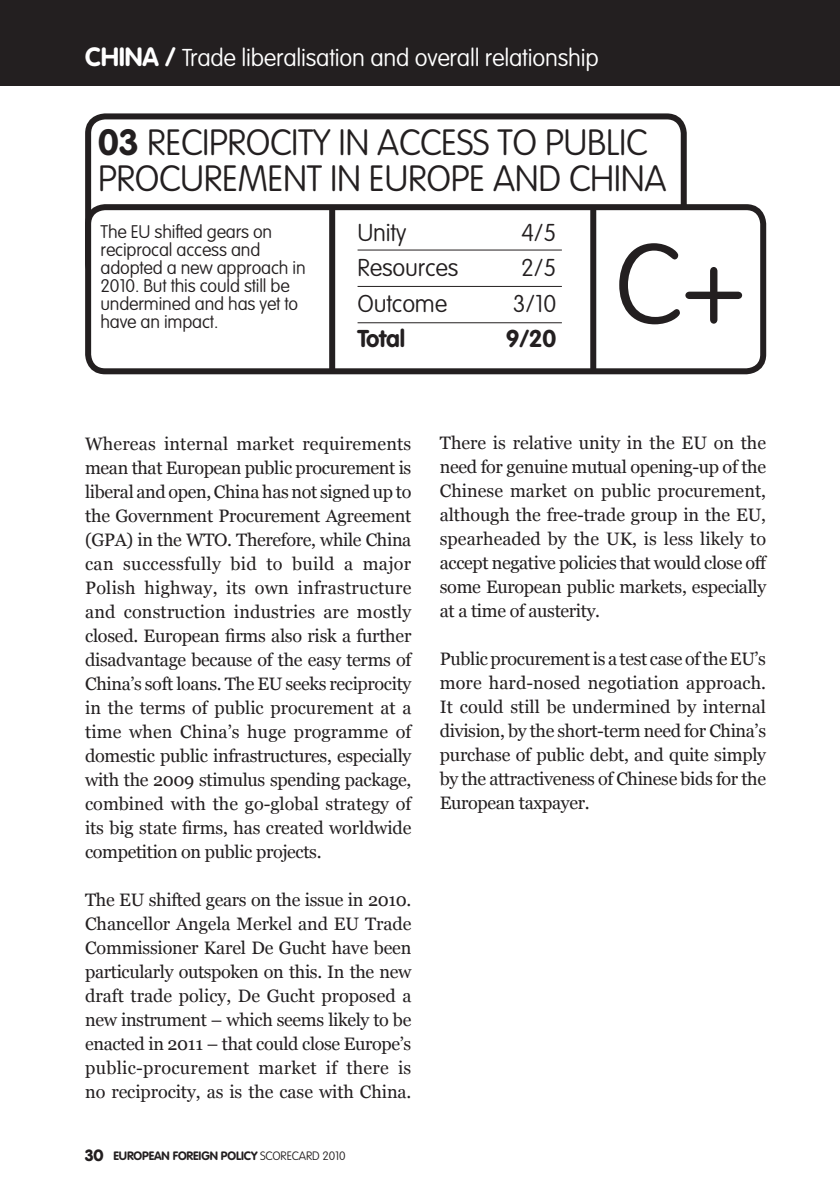
<style>
.page{position:relative;width:840px;height:1191px;background:#fff}
.page>*{position:absolute;margin:0;border:0;box-sizing:border-box;transform-origin:0 0}
.t1{font:100 112px "VAG Rounded";color:#231f20}
.t2{font:100 36px/36px "VAG Rounded";letter-spacing:-.01em;color:#231f20}
.t3{font:100 24px "VAG Rounded";letter-spacing:-.01em;color:#fff}
.t4{font:100 24px "VAG Rounded";letter-spacing:-.01em;color:#231f20}
.t5{font:700 24px "VAG Rounded";letter-spacing:-.01em;color:#231f20}
.t6{font:18px/24px "Georgia";letter-spacing:-.02em;color:#231f20;text-align:justify}
.t7{font:100 18px/18px "VAG Rounded";letter-spacing:-.01em;color:#231f20}
.t8{font:700 12px "VAG Rounded";letter-spacing:-.01em;color:#231f20}
.s1{font-weight:700;font-size:26px}
.s2{font-weight:700}
.s3{font-weight:900;font-size:16px}
.s4{font-weight:100}
</style>
<div class="page">
<div style="left:0;top:0;width:839px;height:85px;background:#231f20"></div>
<hr style="left:839px;top:0;width:1px;height:85px;background:#231f20">
<div style="left:85px;top:113px;width:601px;height:170px;border:6px solid #231f20;border-radius:17px"></div>
<div style="left:88px;top:207px;width:674px;height:164px;background:#fff;border-radius:17px"></div>
<div style="left:85px;top:204px;width:680px;height:170px;border:6px solid #231f20;border-radius:17px"></div>
<div style="left:590px;top:207px;width:6px;height:165px;background:#231f20"></div>
<div style="left:329px;top:207px;width:6px;height:165px;background:#231f20"></div>
<hr style="left:357px;top:249px;width:204px;height:1px;background:#231f20">
<hr style="left:357px;top:286px;width:204px;height:1px;background:#231f20">
<hr style="left:357px;top:322px;width:204px;height:1px;background:#231f20">
<h3 class="t3" style="left:85px;top:44px;width:515px"><span class="s1">CHINA /</span> Trade liberalisation and overall relationship</h3>
<h2 class="t2" style="left:98px;top:124px;width:569px"><span class="s2">03</span> RECIPROCITY IN ACCESS TO PUBLIC<br>PROCUREMENT IN EUROPE AND CHINA</h2>
<h3 class="t4" style="left:357px;top:219px;width:50px">Unity</h3>
<h3 class="t4" style="left:521px;top:219px;width:37px">4/5</h3>
<h3 class="t4" style="left:357px;top:254px;width:102px">Resources</h3>
<h3 class="t4" style="left:521px;top:254px;width:37px">2/5</h3>
<h3 class="t4" style="left:357px;top:289px;width:91px">Outcome</h3>
<h3 class="t4" style="left:512px;top:289px;width:45px">3/10</h3>
<h3 class="t5" style="left:357px;top:324px;width:49px">Total</h3>
<h3 class="t5" style="left:505px;top:324px;width:52px">9/20</h3>
<p class="t7" style="left:100px;top:223px;width:206px">The EU shifted gears on reciprocal access and adopted a new approach in<br>2010. But this could still be undermined and has yet to have an impact.</p>
<h1 class="t1" style="left:614px;top:220px;width:134px">C+</h1>
<p class="t6" style="left:85px;top:432px;width:327px">Whereas internal market requirements mean that European public procurement is liberal and open, China has not signed up to the Government Procurement Agreement (GPA) in the WTO. Therefore, while China can successfully bid to build a major Polish highway, its own infrastructure and construction industries are mostly closed. European firms also risk a further disadvantage because of the easy terms of China’s soft loans. The EU seeks reciprocity in the terms of public procurement at a time when China’s huge programme of domestic public infrastructures, especially with the 2009 stimulus spending package, combined with the go-global strategy of its big state firms, has created worldwide competition on public projects.</p>
<p class="t6" style="left:85px;top:887px;width:328px">The EU shifted gears on the issue in 2010.<br>Chancellor Angela Merkel and EU Trade Commissioner Karel De Gucht have been particularly outspoken on this. In the new draft trade policy, De Gucht proposed a new instrument – which seems likely to be enacted in 2011 – that could close Europe’s public-procurement market if there is no reciprocity, as is the case with China.</p>
<p class="t8" style="left:85px;top:1148px;width:262px"><span class="s3">30</span> EUROPEAN FOREIGN POLICY <span class="s4">SCORECARD 2010</span></p>
<p class="t6" style="left:439px;top:431px;width:327px">There is relative unity in the EU on the need for genuine mutual opening-up of the Chinese market on public procurement, although the free-trade group in the EU, spearheaded by the UK, is less likely to accept negative policies that would close off some European public markets, especially at a time of austerity.</p>
<p class="t6" style="left:439px;top:647px;width:327px">Public procurement is a test case of the EU’s more hard-nosed negotiation approach.<br>It could still be undermined by internal division, by the short-term need for China’s purchase of public debt, and quite simply by the attractiveness of Chinese bids for the European taxpayer.</p>
</div>
